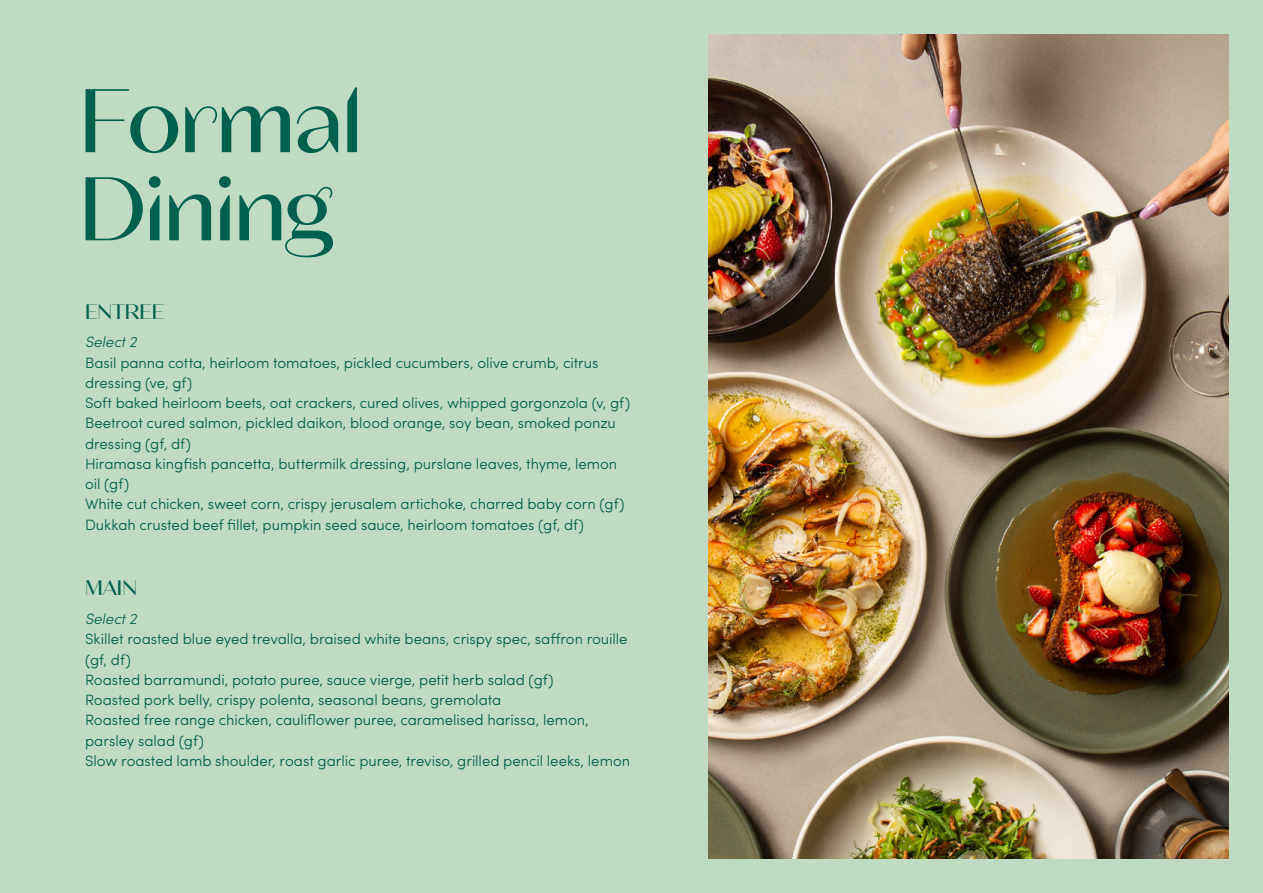
<style>
.page{position:relative;width:1263px;height:893px;background:#c0dbc4}
.page>*{position:absolute;margin:0;border:0;box-sizing:border-box;transform-origin:0 0}
.t1{font:500 90px/88.1px "Fromage";letter-spacing:-.015em;color:#00604e}
.t2{font:500 21px "Fromage";letter-spacing:-.005em;color:#00604e}
.t3{font:300 15px/20.2px "Sofia Pro";letter-spacing:-.005em;color:#00604e}
.t4{font:italic 300 15px "Sofia Pro";color:#00604e}
</style>
<div class="page">
<img style="left:708px;top:34px;width:521px;height:825px">
<h1 class="t1" style="left:79px;top:79px;width:285px">Formal<br>Dining</h1>
<h2 class="t2" style="left:85px;top:299px;width:81px">ENTREE</h2>
<p class="t4" style="left:85px;top:331px;width:53px">Select 2</p>
<p class="t3" style="left:85px;top:351px;width:546px">Basil panna cotta, heirloom tomatoes, pickled cucumbers, olive crumb, citrus dressing (ve, gf)<br>Soft baked heirloom beets, oat crackers, cured olives, whipped gorgonzola (v, gf)<br>Beetroot cured salmon, pickled daikon, blood orange, soy bean, smoked ponzu dressing (gf, df)<br>Hiramasa kingfish pancetta, buttermilk dressing, purslane leaves, thyme, lemon oil (gf)<br>White cut chicken, sweet corn, crispy jerusalem artichoke, charred baby corn (gf)<br>Dukkah crusted beef fillet, pumpkin seed sauce, heirloom tomatoes (gf, df)</p>
<h2 class="t2" style="left:85px;top:576px;width:54px">MAIN</h2>
<p class="t4" style="left:85px;top:608px;width:53px">Select 2</p>
<p class="t3" style="left:85px;top:628px;width:547px">Skillet roasted blue eyed trevalla, braised white beans, crispy spec, saffron rouille (gf, df)<br>Roasted barramundi, potato puree, sauce vierge, petit herb salad (gf)<br>Roasted pork belly, crispy polenta, seasonal beans, gremolata<br>Roasted free range chicken, cauliflower puree, caramelised harissa, lemon, parsley salad (gf)<br>Slow roasted lamb shoulder, roast garlic puree, treviso, grilled pencil leeks, lemon</p>
</div>
